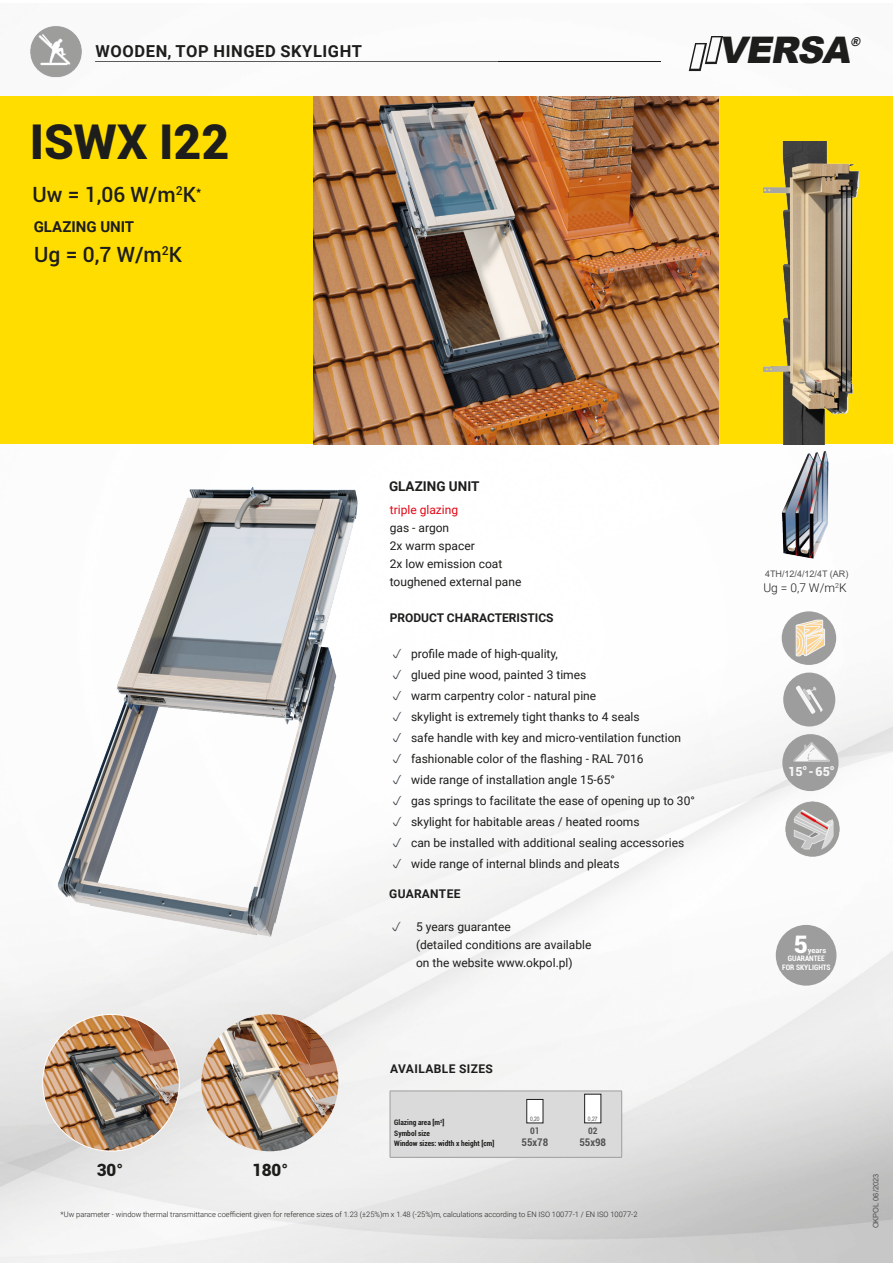
<style>
.page{position:relative;width:893px;height:1263px;background:#fff}
.page>*{position:absolute;margin:0;border:0;box-sizing:border-box;transform-origin:0 0}
.t1{font:900 48px "Roboto";color:#1d1d1b}
.t2{font:italic 900 36.6px "Arial";color:#1d1d1b}
.t3{font:900 24.15px "Roboto";color:#fff}
.t4{font:500 21px "Roboto";color:#1d1d1b}
.t5{font:900 16.95px "Roboto";color:#1d1d1b}
.t6{font:700 16.5px "Roboto";letter-spacing:.035em;color:#1d1d1b}
.t7{font:700 15px "Roboto";color:#1d1d1b}
.t8{font:700 13.5px "Roboto";color:#1d1d1b}
.t9{font:900 12.6px "Roboto";color:#f6f6f6}
.t10{font:italic 900 12.15px "Arial";color:#1d1d1b}
.t11{font:12px/18px "Roboto";color:#1d1d1b}
.t12{font:700 12px "Roboto";color:#1d1d1b}
.t13{font:700 12px "Roboto";letter-spacing:.035em;color:#1d1d1b}
.t14{font:12px "Roboto";color:#e30614}
.t15{font:300 12px "Roboto";color:#1d1d1b}
.t16{font:700 12px "Roboto";letter-spacing:.02em;color:#1d1d1b}
.t17{font:700 condensed 10.5px "Roboto";color:#525251}
.t18{font:9px "Arial";color:#525251}
.t19{font:700 condensed 9px "Roboto";color:#525251}
.t20{font:300 7.5px "Roboto";color:#1d1d1b}
.t21{font:700 condensed 7.5px "Roboto";color:#1d1d1b}
.t22{font:700 condensed 7.5px "Roboto";color:#fff}
.t23{font:7.5px "Arial";color:#525251}
.t24{font:700 7.5px "Roboto";color:#fff}
.t25{font:6px "Arial Narrow";color:#525251}
</style>
<div class="page">
<img style="left:0;top:36px;width:893px;height:1227px">
<div style="left:0;top:97px;width:892px;height:347px;background:#fd0"></div>
<img style="left:775px;top:447px;width:62px;height:116px">
<img style="left:763px;top:141px;width:97px;height:303px">
<div style="left:390px;top:1091px;width:232px;height:66px;background:#dadada"></div>
<hr style="left:390px;top:1157px;width:116px;height:1px;background:#9d9d9d">
<hr style="left:506px;top:1157px;width:58px;height:1px;background:#9d9d9d">
<hr style="left:564px;top:1157px;width:58px;height:1px;background:#9d9d9d">
<div style="left:527px;top:1099px;width:16px;height:24px;background:#fff"></div>
<div style="left:585px;top:1094px;width:16px;height:29px;background:#fff"></div>
<div style="left:584px;top:1094px;width:17px;height:29px;border:1px solid #1d1d1b"></div>
<img style="left:786px;top:801px;width:53px;height:55px">
<img style="left:95px;top:62px;width:402px;height:1px">
<img style="left:22px;top:26px;width:68px;height:55px">
<svg style="left:689px;top:36px;width:34px;height:35px"></svg>
<div style="left:783px;top:672px;width:52px;height:54px;background:#9d9d9d;border-radius:50%"></div>
<svg style="left:796px;top:685px;width:27px;height:29px"></svg>
<div style="left:782px;top:734px;width:56px;height:57px;background:#9d9d9d;border-radius:50%"></div>
<svg style="left:792px;top:740px;width:40px;height:22px"></svg>
<div style="left:782px;top:611px;width:54px;height:54px;background:#9d9d9d;border-radius:50%"></div>
<svg style="left:796px;top:620px;width:29px;height:36px"></svg>
<img style="left:25px;top:465px;width:342px;height:494px">
<img style="left:43px;top:1014px;width:136px;height:137px;border-radius:68px">
<img style="left:201px;top:1014px;width:137px;height:137px;border-radius:68px">
<img style="left:314px;top:97px;width:405px;height:347px">
<div style="left:776px;top:925px;width:60px;height:61px;background:#9d9d9d;border-radius:50%"></div>
<svg style="left:392px;top:921px;width:9px;height:10px"></svg>
<svg style="left:393px;top:649px;width:8px;height:9px"></svg>
<svg style="left:393px;top:670px;width:8px;height:9px"></svg>
<svg style="left:393px;top:691px;width:8px;height:9px"></svg>
<svg style="left:393px;top:712px;width:8px;height:9px"></svg>
<svg style="left:393px;top:733px;width:8px;height:9px"></svg>
<svg style="left:393px;top:754px;width:8px;height:9px"></svg>
<svg style="left:393px;top:775px;width:8px;height:9px"></svg>
<svg style="left:393px;top:796px;width:8px;height:9px"></svg>
<svg style="left:393px;top:817px;width:8px;height:9px"></svg>
<svg style="left:393px;top:838px;width:8px;height:9px"></svg>
<svg style="left:393px;top:859px;width:8px;height:9px"></svg>
<p class="t6" style="left:96px;top:39px;width:268px">WOODEN, TOP HINGED SKYLIGHT</p>
<p class="t2" style="left:718px;top:24px;width:142px">VERSA</p>
<p class="t10" style="left:850px;top:33px;width:14px">®</p>
<p class="t1" style="left:30px;top:108px;width:201px">ISWX I22</p>
<p class="t4" style="left:32px;top:180px;width:170px">Uw = 1,06 W/m<sup>2</sup>K<sup>*</sup></p>
<p class="t7" style="left:34px;top:216px;width:102px">GLAZING UNIT</p>
<p class="t4" style="left:34px;top:239px;width:149px">Ug = 0,7 W/m<sup>2</sup>K</p>
<p class="t8" style="left:389px;top:476px;width:92px">GLAZING UNIT</p>
<p class="t14" style="left:390px;top:502px;width:70px">triple glazing</p>
<p class="t11" style="left:390px;top:519px;width:61px">gas - argon</p>
<p class="t11" style="left:390px;top:537px;width:86px">2x warm spacer</p>
<p class="t11" style="left:390px;top:555px;width:114px">2x low emission coat</p>
<p class="t11" style="left:390px;top:573px;width:133px">toughened external pane</p>
<p class="t12" style="left:390px;top:609px;width:165px">PRODUCT CHARACTERISTICS</p>
<p class="t11" style="left:411px;top:644px;width:148px">profile made of high-quality,</p>
<p class="t11" style="left:411px;top:665px;width:177px">glued pine wood, painted 3 times</p>
<p class="t11" style="left:411px;top:686px;width:187px">warm carpentry color - natural pine</p>
<p class="t11" style="left:411px;top:707px;width:230px">skylight is extremely tight thanks to 4 seals</p>
<p class="t11" style="left:411px;top:728px;width:272px">safe handle with key and micro-ventilation function</p>
<p class="t11" style="left:411px;top:749px;width:234px">fashionable color of the flashing - RAL 7016</p>
<p class="t11" style="left:411px;top:770px;width:205px">wide range of installation angle 15-65°</p>
<p class="t11" style="left:411px;top:791px;width:285px">gas springs to facilitate the ease of opening up to 30°</p>
<p class="t11" style="left:411px;top:812px;width:230px">skylight for habitable areas / heated rooms</p>
<p class="t11" style="left:411px;top:833px;width:275px">can be installed with additional sealing accessories</p>
<p class="t11" style="left:411px;top:854px;width:210px">wide range of internal blinds and pleats</p>
<p class="t16" style="left:389px;top:885px;width:73px">GUARANTEE</p>
<p class="t11" style="left:416px;top:917px;width:177px">5 years guarantee<br>(detailed conditions are available on the website www.okpol.pl)</p>
<p class="t5" style="left:97px;top:1158px;width:28px">30°</p>
<p class="t5" style="left:252px;top:1158px;width:38px">180°</p>
<p class="t13" style="left:390px;top:1060px;width:104px">AVAILABLE SIZES</p>
<p class="t21" style="left:394px;top:1117px;width:52px">Glazing area [m<sup>2</sup>]</p>
<p class="t21" style="left:394px;top:1128px;width:37px">Symbol size</p>
<p class="t21" style="left:394px;top:1138px;width:102px">Window sizes: width x height [cm]</p>
<p class="t25" style="left:530px;top:1114px;width:11px">0,20</p>
<p class="t19" style="left:530px;top:1124px;width:11px">01</p>
<p class="t17" style="left:521px;top:1135px;width:28px">55x78</p>
<p class="t25" style="left:588px;top:1114px;width:11px">0,27</p>
<p class="t19" style="left:588px;top:1124px;width:11px">02</p>
<p class="t17" style="left:579px;top:1135px;width:28px">55x98</p>
<p class="t20" style="left:61px;top:1208px;width:578px">*Uw parameter - window thermal transmittance coefficient given for reference sizes of 1.23 (±25%)m x 1.48 (-25%)m, calculations according to EN ISO 10077-1 / EN ISO 10077-2</p>
<p class="t18" style="left:765px;top:568px;width:85px">4TH/12/4/12/4T (AR)</p>
<p class="t15" style="left:763px;top:579px;width:85px">Ug = 0,7 W/m<sup>2</sup>K</p>
<p class="t9" style="left:788px;top:762px;width:47px">15<sup>o</sup> - 65<sup>o</sup></p>
<p class="t3" style="left:794px;top:927px;width:15px">5</p>
<p class="t24" style="left:808px;top:945px;width:20px">years</p>
<p class="t22" style="left:788px;top:953px;width:38px">GUARANTEE</p>
<p class="t22" style="left:782px;top:962px;width:50px">FOR SKYLIGHTS</p>
<p class="t23" style="left:871px;top:1228px;width:56px;rotate:-90deg">OKPOL 06/2023</p>
</div>
